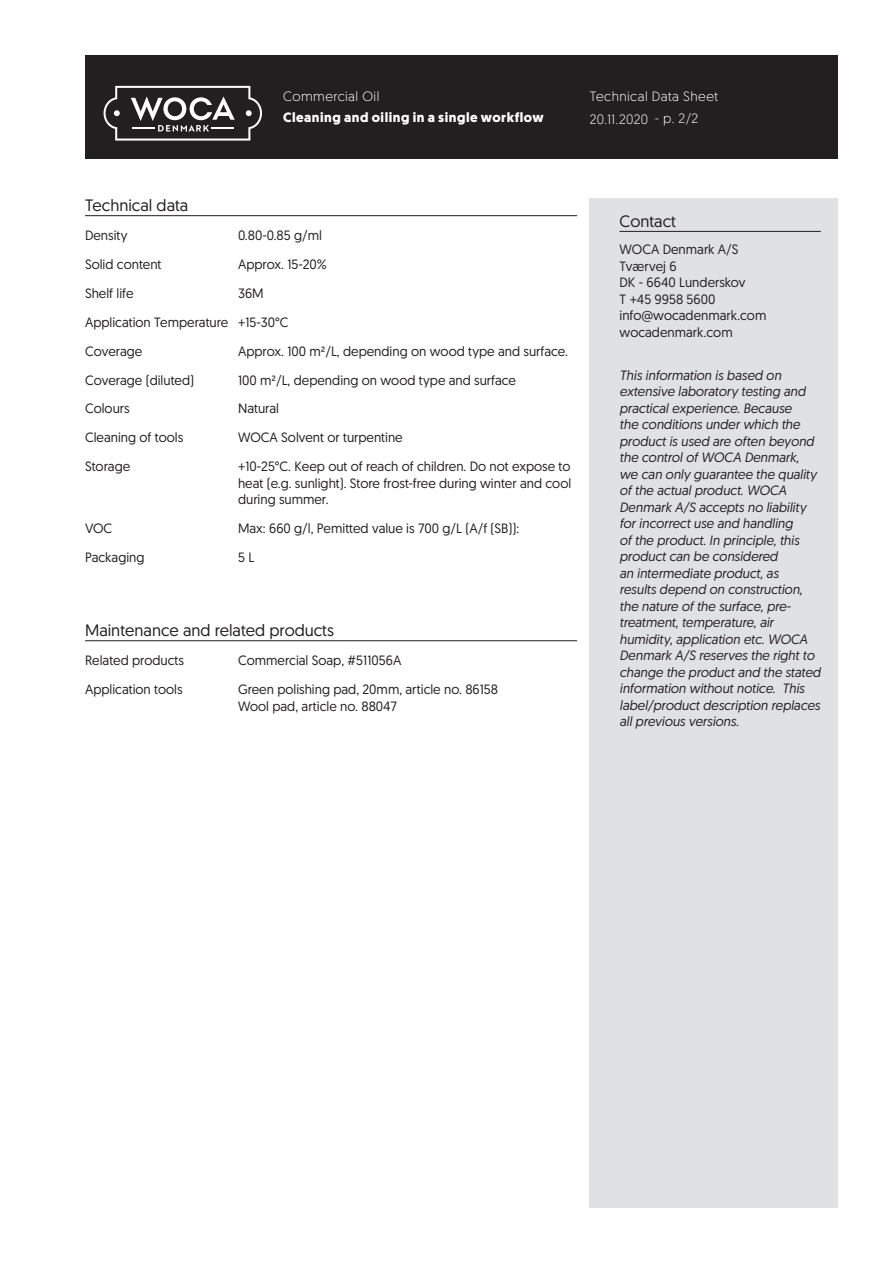
<style>
.page{position:relative;width:893px;height:1263px;background:#fff}
.page>*{position:absolute;margin:0;border:0;box-sizing:border-box;transform-origin:0 0}
.skyBodyHdn{font:16.5px "Geomanist";color:#231f20}
.skyContactHdnBodytex{font:16.5px "Geomanist";color:#231f20}
.skyDisclaimerTxtBody{font:italic 13.5px/16.5px "Geomanist";color:#231f20}
.skyBodyTxt{font:13.5px/16.5px "Geomanist";color:#231f20;text-align:justify}
.skyBodyCap{font:13.5px "Geomanist";color:#231f20}
.skyWhiteHdnBodytext{font:300 13.5px "Geomanist";letter-spacing:.03em;color:#fff}
.skyWhiteBoldHdnBodyt{font:700 13.5px "Geomanist";letter-spacing:.04em;color:#fff}
</style>
<div class="page">
<div style="left:85px;top:55px;width:753px;height:104px;background:#231f20"></div>
<div style="left:590px;top:198px;width:248px;height:1010px;background:#e0e1e3"></div>
<hr style="left:619px;top:231px;width:202px;height:1px;background:#231f20">
<hr style="left:85px;top:215px;width:492px;height:1px;background:#231f20">
<hr style="left:85px;top:640px;width:492px;height:1px;background:#231f20">
<svg style="left:104px;top:86px;width:158px;height:55px"></svg>
<p class="skyWhiteHdnBodytext" style="left:283px;top:87px;width:98px">Commercial Oil</p>
<p class="skyWhiteBoldHdnBodyt" style="left:283px;top:108px;width:262px">Cleaning and oiling in a single workflow</p>
<p class="skyWhiteHdnBodytext" style="left:590px;top:87px;width:130px">Technical Data Sheet</p>
<p class="skyWhiteHdnBodytext" style="left:590px;top:110px;width:60px">20.11.2020</p>
<p class="skyWhiteHdnBodytext" style="left:655px;top:110px;width:45px">- p. 2/2</p>
<p class="skyBodyHdn" style="left:85px;top:195px;width:105px">Technical data</p>
<p class="skyBodyCap" style="left:85px;top:227px;width:44px">Density</p>
<p class="skyBodyTxt" style="left:238px;top:227px;width:85px">0.80-0.85 g/ml</p>
<p class="skyBodyCap" style="left:85px;top:255px;width:78px">Solid content</p>
<p class="skyBodyTxt" style="left:238px;top:256px;width:90px">Approx. 15-20%</p>
<p class="skyBodyCap" style="left:85px;top:284px;width:50px">Shelf life</p>
<p class="skyBodyTxt" style="left:238px;top:284px;width:27px">36M</p>
<p class="skyBodyCap" style="left:85px;top:313px;width:145px">Application Temperature</p>
<p class="skyBodyTxt" style="left:238px;top:313px;width:52px">+15-30°C</p>
<p class="skyBodyCap" style="left:85px;top:342px;width:59px">Coverage</p>
<p class="skyBodyTxt" style="left:238px;top:342px;width:331px">Approx. 100 m²/L, depending on wood type and surface.</p>
<p class="skyBodyCap" style="left:85px;top:371px;width:111px">Coverage (diluted)</p>
<p class="skyBodyTxt" style="left:238px;top:371px;width:280px">100 m²/L, depending on wood type and surface</p>
<p class="skyBodyCap" style="left:85px;top:400px;width:46px">Colours</p>
<p class="skyBodyTxt" style="left:238px;top:400px;width:42px">Natural</p>
<p class="skyBodyCap" style="left:85px;top:429px;width:100px">Cleaning of tools</p>
<p class="skyBodyTxt" style="left:238px;top:429px;width:166px">WOCA Solvent or turpentine</p>
<p class="skyBodyCap" style="left:85px;top:458px;width:47px">Storage</p>
<p class="skyBodyTxt" style="left:238px;top:458px;width:335px">+10-25°C. Keep out of reach of children. Do not expose to heat (e.g. sunlight). Store frost-free during winter and cool during summer.</p>
<p class="skyBodyCap" style="left:85px;top:520px;width:29px">VOC</p>
<p class="skyBodyTxt" style="left:238px;top:520px;width:283px">Max: 660 g/l, Pemitted value is 700 g/L (A/f (SB)):</p>
<p class="skyBodyCap" style="left:85px;top:548px;width:61px">Packaging</p>
<p class="skyBodyTxt" style="left:238px;top:549px;width:18px">5 L</p>
<p class="skyBodyHdn" style="left:85px;top:620px;width:250px">Maintenance and related products</p>
<p class="skyBodyCap" style="left:85px;top:652px;width:100px">Related products</p>
<p class="skyBodyTxt" style="left:238px;top:652px;width:165px">Commercial Soap, #511056A</p>
<p class="skyBodyCap" style="left:85px;top:681px;width:99px">Application tools</p>
<p class="skyBodyTxt" style="left:238px;top:681px;width:262px">Green polishing pad, 20mm, article no. 86158</p>
<p class="skyBodyTxt" style="left:238px;top:697px;width:160px">Wool pad, article no. 88047</p>
<p class="skyContactHdnBodytex" style="left:619px;top:210px;width:58px">Contact</p>
<p class="skyBodyTxt" style="left:619px;top:241px;width:121px">WOCA Denmark A/S</p>
<p class="skyBodyTxt" style="left:619px;top:257px;width:59px">Tværvej 6</p>
<p class="skyBodyTxt" style="left:619px;top:274px;width:127px">DK - 6640 Lunderskov</p>
<p class="skyBodyTxt" style="left:619px;top:290px;width:97px">T +45 9958 5600</p>
<p class="skyBodyTxt" style="left:619px;top:307px;width:148px">info@wocadenmark.com</p>
<p class="skyBodyTxt" style="left:619px;top:323px;width:115px">wocadenmark.com</p>
<p class="skyDisclaimerTxtBody" style="left:619px;top:366px;width:203px">This information is based on extensive laboratory testing and practical experience. Because<br>the conditions under which the product is used are often beyond the control of WOCA Denmark,<br>we can only guarantee the quality of the actual product. WOCA<br>Denmark A/S accepts no liability for incorrect use and handling<br>of the product. In principle, this product can be considered<br>an intermediate product, as<br>results depend on construction, the nature of the surface, pre&shy;treatment, temperature, air humidity, application etc. WOCA<br>Denmark A/S reserves the right to change the product and the stated information without notice. This label/product description replaces all previous versions.</p>
</div>
